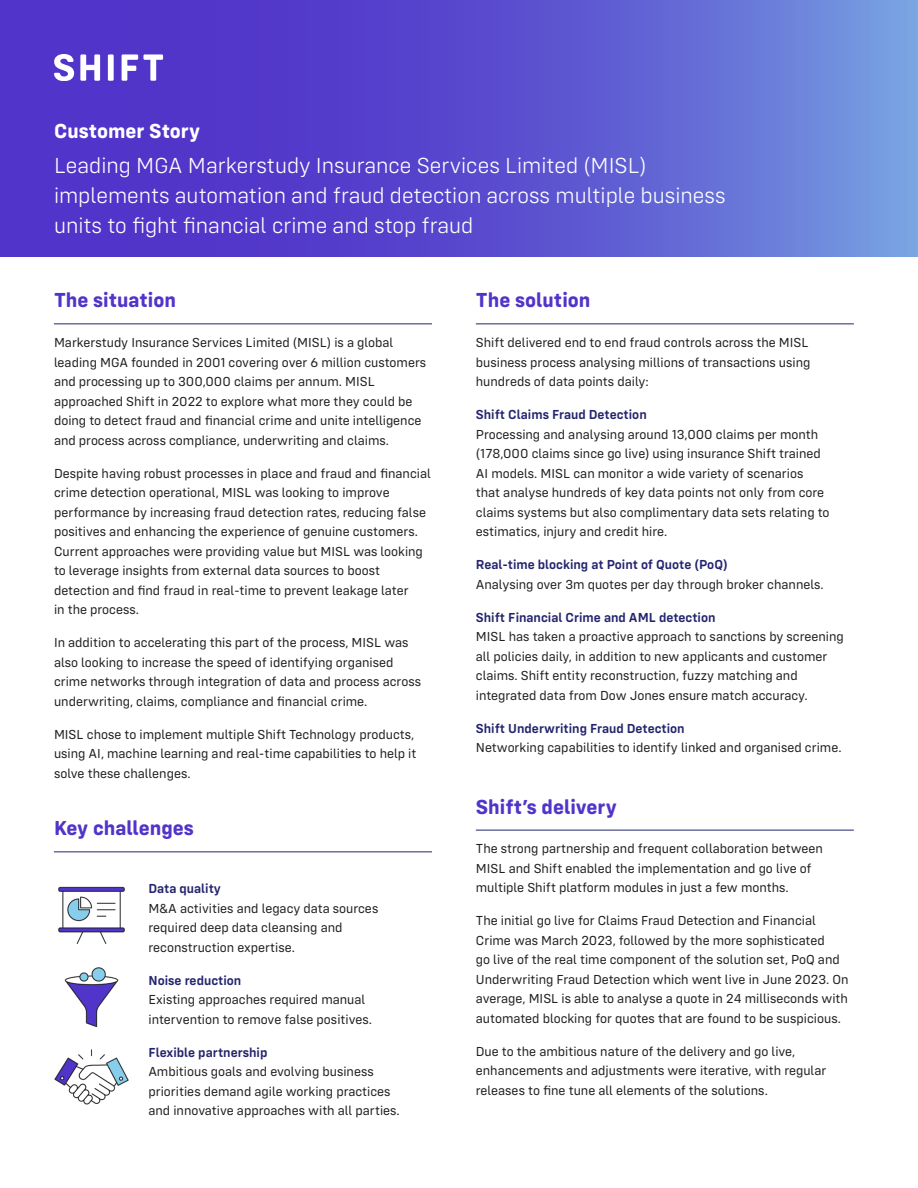
<style>
.page{position:relative;width:918px;height:1188px;background:#fff}
.page>*{position:absolute;margin:0;border:0;box-sizing:border-box;transform-origin:0 0}
.t1{font:300 22.5px/30px "Config Rounded";color:#fff}
.t2{font:700 21px "Config Rounded";color:#5134c9}
.t3{font:700 21px "Config Rounded";color:#fff}
.t4{font:13.5px/19.5px "Config Rounded";color:#212121}
.t5{font:600 13.5px "Config Rounded";color:#24246e}
</style>
<div class="page">
<svg style="left:0;top:0;width:918px;height:256px;background:#5c54d0"></svg>
<svg style="left:54px;top:54px;width:109px;height:27px"></svg>
<hr style="left:54px;top:324px;width:378px;height:1px;background:#24246e">
<hr style="left:54px;top:852px;width:378px;height:1px;background:#24246e">
<hr style="left:476px;top:324px;width:378px;height:1px;background:#24246e">
<hr style="left:476px;top:830px;width:378px;height:1px;background:#24246e">
<img style="left:58px;top:886px;width:67px;height:58px">
<img style="left:54px;top:1049px;width:75px;height:56px">
<img style="left:64px;top:967px;width:55px;height:60px">
<h2 class="t3" style="left:54px;top:118px;width:148px">Customer Story</h2>
<h1 class="t1" style="left:54px;top:151px;width:673px">Leading MGA Markerstudy Insurance Services Limited (MISL) implements automation and fraud detection across multiple business units to fight financial crime and stop fraud</h1>
<h2 class="t2" style="left:54px;top:288px;width:124px">The situation</h2>
<p class="t4" style="left:54px;top:333px;width:374px">Markerstudy Insurance Services Limited (MISL) is a global leading MGA founded in 2001 covering over 6 million customers and processing up to 300,000 claims per annum. MISL approached Shift in 2022 to explore what more they could be doing to detect fraud and financial crime and unite intelligence and process across compliance, underwriting and claims.</p>
<p class="t4" style="left:54px;top:463px;width:378px">Despite having robust processes in place and fraud and financial crime detection operational, MISL was looking to improve performance by increasing fraud detection rates, reducing false positives and enhancing the experience of genuine customers.<br>Current approaches were providing value but MISL was looking to leverage insights from external data sources to boost detection and find fraud in real-time to prevent leakage later<br>in the process.</p>
<p class="t4" style="left:54px;top:633px;width:369px">In addition to accelerating this part of the process, MISL was also looking to increase the speed of identifying organised crime networks through integration of data and process across underwriting, claims, compliance and financial crime.</p>
<p class="t4" style="left:54px;top:724px;width:364px">MISL chose to implement multiple Shift Technology products, using AI, machine learning and real-time capabilities to help it solve these challenges.</p>
<h2 class="t2" style="left:54px;top:816px;width:142px">Key challenges</h2>
<p class="t5" style="left:148px;top:881px;width:74px">Data quality</p>
<p class="t4" style="left:148px;top:898px;width:231px">M&amp;A activities and legacy data sources required deep data cleansing and reconstruction expertise.</p>
<p class="t5" style="left:148px;top:972px;width:94px">Noise reduction</p>
<p class="t4" style="left:148px;top:990px;width:225px">Existing approaches required manual intervention to remove false positives.</p>
<p class="t5" style="left:148px;top:1044px;width:120px">Flexible partnership</p>
<p class="t4" style="left:148px;top:1062px;width:253px">Ambitious goals and evolving business priorities demand agile working practices and innovative approaches with all parties.</p>
<h2 class="t2" style="left:476px;top:288px;width:116px">The solution</h2>
<p class="t4" style="left:476px;top:333px;width:336px">Shift delivered end to end fraud controls across the MISL business process analysing millions of transactions using hundreds of data points daily:</p>
<p class="t5" style="left:476px;top:407px;width:172px">Shift Claims Fraud Detection</p>
<p class="t4" style="left:476px;top:424px;width:355px">Processing and analysing around 13,000 claims per month (178,000 claims since go live) using insurance Shift trained AI models. MISL can monitor a wide variety of scenarios that analyse hundreds of key data points not only from core claims systems but also complimentary data sets relating to estimatics, injury and credit hire.</p>
<p class="t5" style="left:476px;top:557px;width:253px">Real-time blocking at Point of Quote (PoQ)</p>
<p class="t4" style="left:476px;top:574px;width:349px">Analysing over 3m quotes per day through broker channels.</p>
<p class="t5" style="left:476px;top:609px;width:241px">Shift Financial Crime and AML detection</p>
<p class="t4" style="left:476px;top:627px;width:370px">MISL has taken a proactive approach to sanctions by screening all policies daily, in addition to new applicants and customer claims. Shift entity reconstruction, fuzzy matching and integrated data from Dow Jones ensure match accuracy.</p>
<p class="t5" style="left:476px;top:720px;width:210px">Shift Underwriting Fraud Detection</p>
<p class="t4" style="left:476px;top:738px;width:367px">Networking capabilities to identify linked and organised crime.</p>
<h2 class="t2" style="left:476px;top:794px;width:143px">Shift’s delivery</h2>
<p class="t4" style="left:476px;top:839px;width:349px">The strong partnership and frequent collaboration between<br>MISL and Shift enabled the implementation and go live of multiple Shift platform modules in just a few months.</p>
<p class="t4" style="left:476px;top:911px;width:374px">The initial go live for Claims Fraud Detection and Financial Crime was March 2023, followed by the more sophisticated<br>go live of the real time component of the solution set, PoQ and Underwriting Fraud Detection which went live in June 2023. On average, MISL is able to analyse a quote in 24 milliseconds with automated blocking for quotes that are found to be suspicious.</p>
<p class="t4" style="left:476px;top:1042px;width:352px">Due to the ambitious nature of the delivery and go live, enhancements and adjustments were iterative, with regular releases to fine tune all elements of the solutions.</p>
</div>
